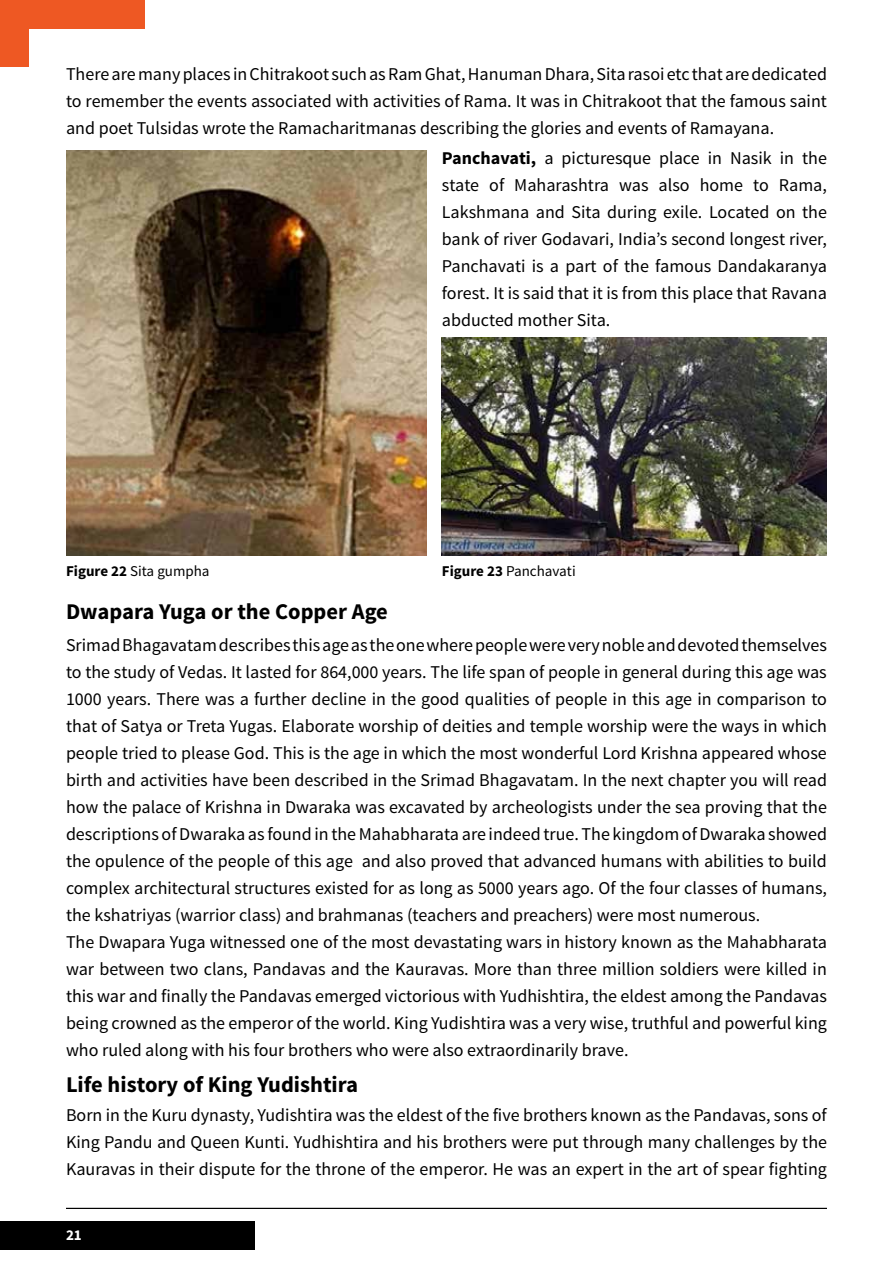
<style>
.page{position:relative;width:893px;height:1263px;background:#fff}
.page>*{position:absolute;margin:0;border:0;box-sizing:border-box;transform-origin:0 0}
.t1{font:700 22.5px "Source Sans Pro";color:#000}
.t2{font:18px/27px "Source Sans Pro";color:#000;text-align:justify}
.t3{font:15px "Source Sans Pro";color:#000}
.t4{font:700 15px "Source Sans Pro";color:#fff}
.s1{font-weight:700}
</style>
<div class="page">
<img style="left:66px;top:151px;width:360px;height:404px">
<img style="left:442px;top:338px;width:385px;height:217px">
<div style="left:0;top:0;width:29px;height:66px;background:#ee5823"></div>
<div style="left:29px;top:0;width:116px;height:29px;background:#ee5823"></div>
<div style="left:0;top:1221px;width:255px;height:29px;background:#000"></div>
<hr style="left:66px;top:1208px;width:761px;height:1px;background:#000">
<p class="t2" style="left:66px;top:60px;width:762px">There are many places in Chitrakoot such as Ram Ghat, Hanuman Dhara, Sita rasoi etc that are dedicated to remember the events associated with activities of Rama. It was in Chitrakoot that the famous saint and poet Tulsidas wrote the Ramacharitmanas describing the glories and events of Ramayana.</p>
<p class="t2" style="left:442px;top:145px;width:387px"><span class="s1">Panchavati,</span> a picturesque place in Nasik in the state of Maharashtra was also home to Rama, Lakshmana and Sita during exile. Located on the bank of river Godavari, India’s second longest river, Panchavati is a part of the famous Dandakaranya forest. It is said that it is from this place that Ravana abducted mother Sita.</p>
<p class="t3" style="left:66px;top:561px;width:145px"><span class="s1">Figure 22</span> Sita gumpha</p>
<p class="t3" style="left:442px;top:561px;width:135px"><span class="s1">Figure 23</span> Panchavati</p>
<p class="t1" style="left:66px;top:597px;width:323px">Dwapara Yuga or the Copper Age</p>
<p class="t2" style="left:66px;top:632px;width:763px;text-align:left">Srimad Bhagavatam describes this age as the one where people were very noble and devoted themselves to the study of Vedas. It lasted for 864,000 years. The life span of people in general during this age was 1000 years. There was a further decline in the good qualities of people in this age in comparison to that of Satya or Treta Yugas. Elaborate worship of deities and temple worship were the ways in which people tried to please God. This is the age in which the most wonderful Lord Krishna appeared whose birth and activities have been described in the Srimad Bhagavatam. In the next chapter you will read how the palace of Krishna in Dwaraka was excavated by archeologists under the sea proving that the descriptions of Dwaraka as found in the Mahabharata are indeed true. The kingdom of Dwaraka showed the opulence of the people of this age and also proved that advanced humans with abilities to build complex architectural structures existed for as long as 5000 years ago. Of the four classes of humans, the kshatriyas (warrior class) and brahmanas (teachers and preachers) were most numerous.<br>The Dwapara Yuga witnessed one of the most devastating wars in history known as the Mahabharata war between two clans, Pandavas and the Kauravas. More than three million soldiers were killed in this war and finally the Pandavas emerged victorious with Yudhishtira, the eldest among the Pandavas being crowned as the emperor of the world. King Yudishtira was a very wise, truthful and powerful king who ruled along with his four brothers who were also extraordinarily brave.</p>
<p class="t1" style="left:66px;top:1070px;width:294px">Life history of King Yudishtira</p>
<p class="t2" style="left:66px;top:1101px;width:763px">Born in the Kuru dynasty, Yudishtira was the eldest of the five brothers known as the Pandavas, sons of King Pandu and Queen Kunti. Yudhishtira and his brothers were put through many challenges by the Kauravas in their dispute for the throne of the emperor. He was an expert in the art of spear fighting</p>
<p class="t4" style="left:66px;top:1225px;width:17px">21</p>
</div>
